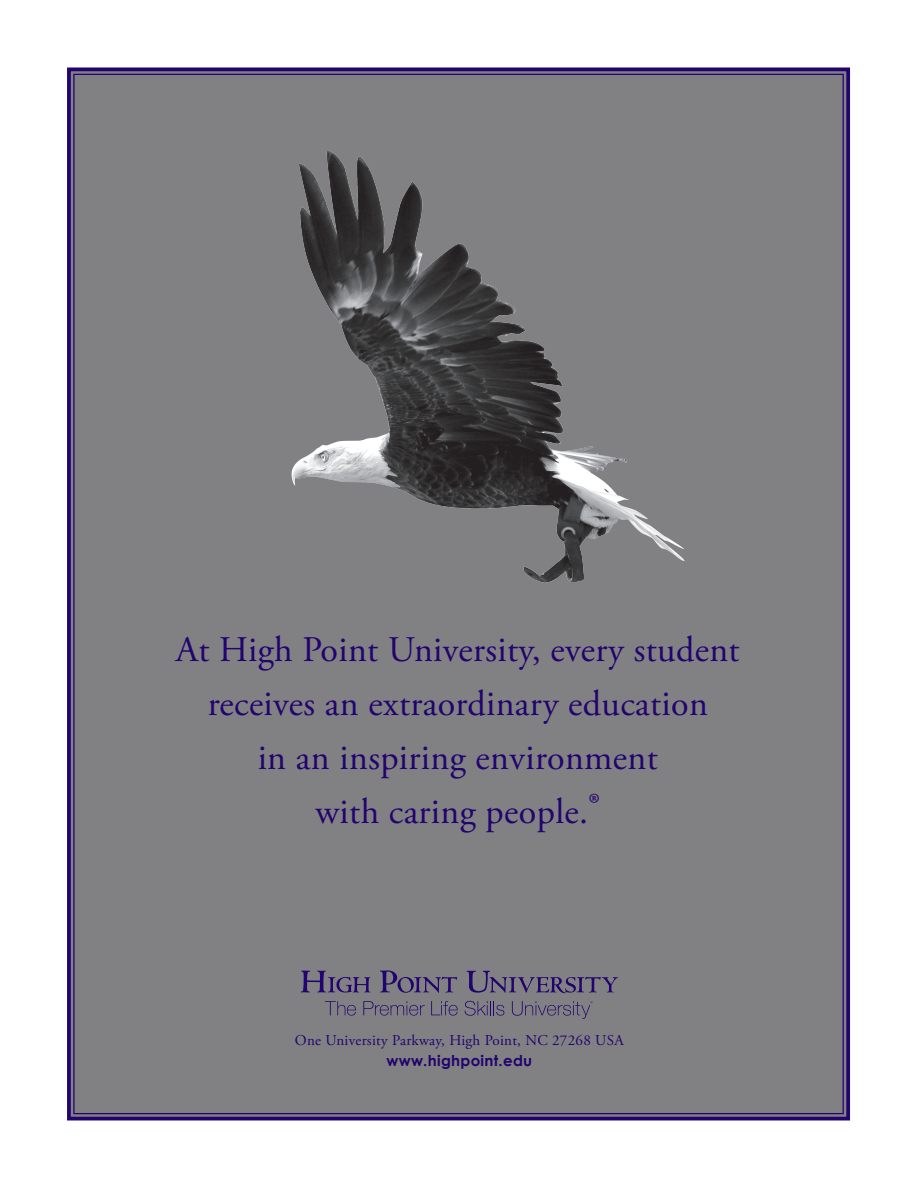
<style>
.page{position:relative;width:918px;height:1188px;background:#fff}
.page>*{position:absolute;margin:0;border:0;box-sizing:border-box;transform-origin:0 0}
.t1{font:36px "Adobe Garamond Pro";letter-spacing:.01em;color:#22036f}
.t2{font:15px "Adobe Garamond Pro";letter-spacing:.02em;color:#22036f}
.t3{font:700 15px "Century Gothic";letter-spacing:.02em;color:#22036f}
</style>
<div class="page">
<div style="left:67px;top:67px;width:784px;height:1054px;background:#818183"></div>
<img style="left:219px;top:127px;width:529px;height:492px">
<svg style="left:301px;top:971px;width:69px;height:22px"></svg>
<svg style="left:380px;top:970px;width:77px;height:23px"></svg>
<svg style="left:467px;top:971px;width:151px;height:22px"></svg>
<svg style="left:325px;top:1001px;width:31px;height:15px"></svg>
<svg style="left:363px;top:1001px;width:62px;height:15px"></svg>
<svg style="left:431px;top:1001px;width:27px;height:15px"></svg>
<svg style="left:465px;top:1001px;width:39px;height:15px"></svg>
<svg style="left:512px;top:1001px;width:81px;height:18px"></svg>
<p class="t1" style="left:176px;top:627px;width:565px">At High Point University, every student</p>
<p class="t1" style="left:208px;top:681px;width:502px">receives an extraordinary education</p>
<p class="t1" style="left:258px;top:735px;width:402px">in an inspiring environment</p>
<p class="t1" style="left:316px;top:789px;width:286px">with caring people.®</p>
<p class="t2" style="left:295px;top:1031px;width:330px">One University Parkway, High Point, NC 27268 USA</p>
<p class="t3" style="left:386px;top:1051px;width:147px">www.highpoint.edu</p>
</div>
